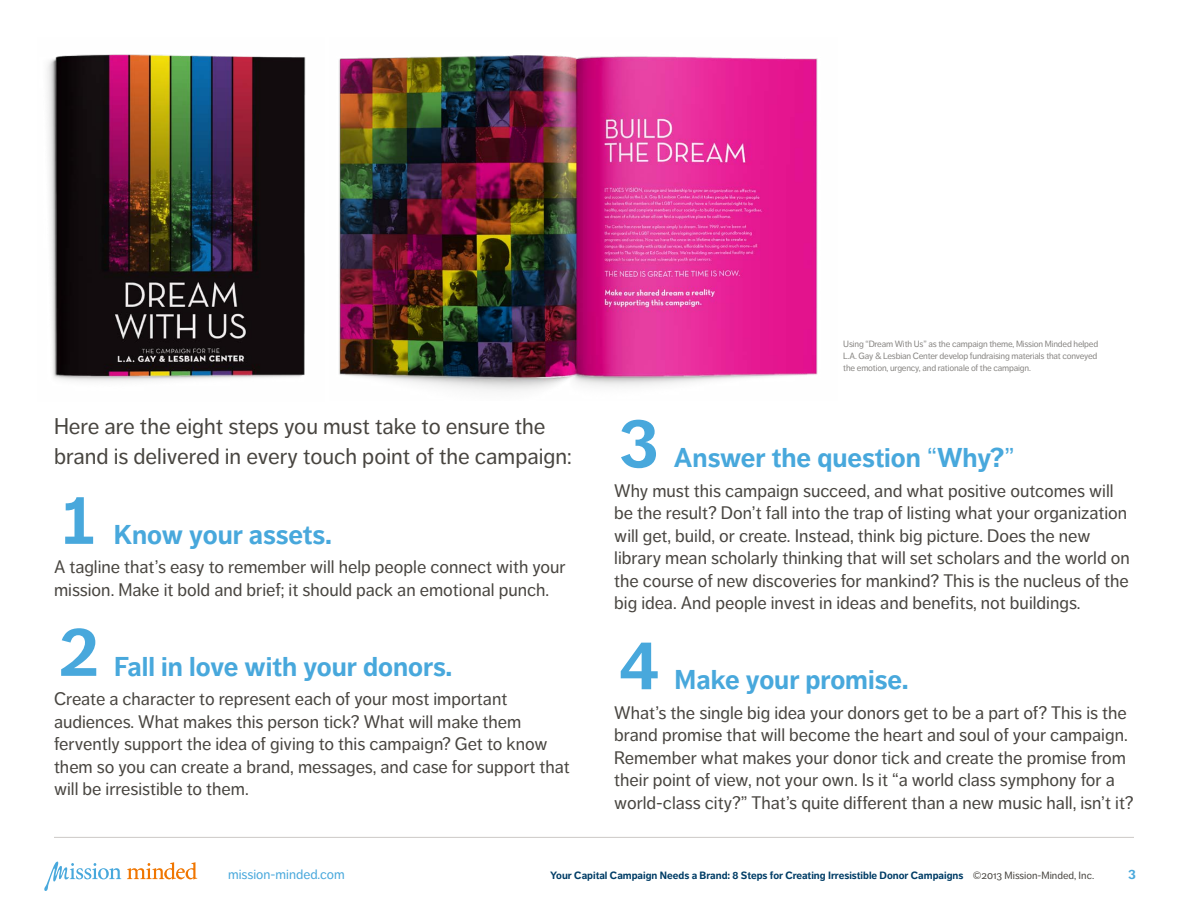
<style>
.page{position:relative;width:1188px;height:918px;background:#fff}
.page>*{position:absolute;margin:0;border:0;box-sizing:border-box;transform-origin:0 0}
.Headline_1_-_Dropcap{font:700 69.45px "Dagny Pro";color:#48a8dc}
.Headline_1_-_Dropcap-2{font:700 27px "Dagny Pro";color:#48a8dc}
.Text_Large{font:22.5px/30px "Dagny Pro";color:#484540}
.Text_Medium{font:18px/22.5px "Dagny Pro";color:#484540}
.t1{font:13.5px "Dagny Pro";color:#48a8dc}
.t2{font:700 13.5px "Dagny Pro";color:#48a8dc}
.t3{font:700 10.5px "Dagny Pro";color:#003d66}
.Label{font:9px/12px "Dagny Pro";letter-spacing:-.02em;color:#878582;text-align:justify}
.s1{font-weight:400}
.s2{font-weight:400;color:#484540}
</style>
<div class="page">
<hr style="left:54px;top:837px;width:1080px;height:1px;background:#ccc9c7">
<svg style="left:127px;top:862px;width:70px;height:18px"></svg>
<svg style="left:44px;top:862px;width:77px;height:29px"></svg>
<img style="left:339px;top:55px;width:479px;height:336px">
<img style="left:47px;top:54px;width:259px;height:328px">
<p class="Text_Large" style="left:54px;top:411px;width:519px">Here are the eight steps you must take to ensure the brand is delivered in every touch point of the campaign:</p>
<p class="Headline_1_-_Dropcap" style="left:59px;top:479px;width:41px">1</p>
<p class="Headline_1_-_Dropcap-2" style="left:114px;top:519px;width:220px">Know your assets.</p>
<p class="Text_Medium" style="left:54px;top:556px;width:513px">A tagline that’s easy to remember will help people connect with your mission. Make it bold and brief; it should pack an emotional punch.</p>
<p class="Headline_1_-_Dropcap" style="left:59px;top:611px;width:41px">2</p>
<p class="Headline_1_-_Dropcap-2" style="left:114px;top:651px;width:340px">Fall in love with your donors.</p>
<p class="Text_Medium" style="left:54px;top:688px;width:517px">Create a character to represent each of your most important audiences. What makes this person tick? What will make them fervently support the idea of giving to this campaign? Get to know them so you can create a brand, messages, and case for support that will be irresistible to them.</p>
<p class="Label" style="left:843px;top:338px;width:256px">Using “Dream With Us” as the campaign theme, Mission Minded helped L.A. Gay &amp; Lesbian Center develop fundraising materials that conveyed the emotion, urgency, and rationale of the campaign.</p>
<p class="Headline_1_-_Dropcap" style="left:619px;top:402px;width:41px">3</p>
<p class="Headline_1_-_Dropcap-2" style="left:674px;top:442px;width:342px">Answer the question <span class="s1">“</span>Why?<span class="s1">”</span></p>
<p class="Text_Medium" style="left:614px;top:479px;width:517px">Why must this campaign succeed, and what positive outcomes will be the result? Don’t fall into the trap of listing what your organization will get, build, or create. Instead, think big picture. Does the new library mean scholarly thinking that will set scholars and the world on the course of new discoveries for mankind? This is the nucleus of the big idea. And people invest in ideas and benefits, not buildings.</p>
<p class="Headline_1_-_Dropcap" style="left:619px;top:624px;width:41px">4</p>
<p class="Headline_1_-_Dropcap-2" style="left:675px;top:664px;width:236px">Make your promise.</p>
<p class="Text_Medium" style="left:614px;top:701px;width:521px">What’s the single big idea your donors get to be a part of? This is the brand promise that will become the heart and soul of your campaign.<br>Remember what makes your donor tick and create the promise from their point of view, not your own. Is it “a world class symphony for a world-class city?” That’s quite different than a new music hall, isn’t it?</p>
<p class="t1" style="left:228px;top:867px;width:118px">mission-minded.com</p>
<p class="t3" style="left:550px;top:869px;width:545px">Your Capital Campaign Needs a Brand: 8 Steps for Creating Irresistible Donor Campaigns <span class="s2">©2013 Mission-Minded, Inc.</span></p>
<p class="t2" style="left:1128px;top:867px;width:9px">3</p>
</div>
